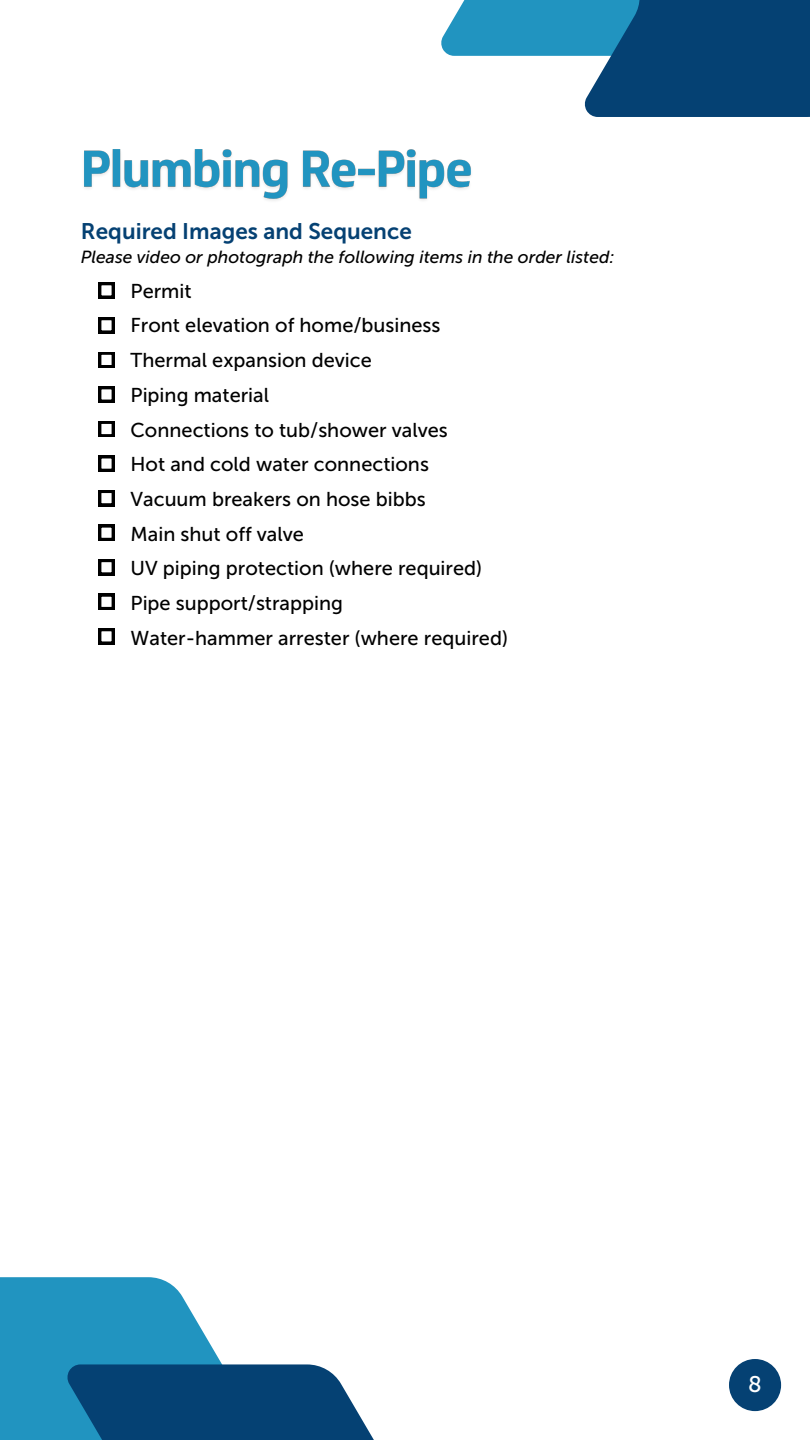
<style>
.page{position:relative;width:810px;height:1440px;background:#fff}
.page>*{position:absolute;margin:0;border:0;box-sizing:border-box;transform-origin:0 0}
.t1{font:22.5px "Museo Sans 700";color:#054173}
.t2{font:22.5px "Museo Sans 500";color:#fff}
.t3{font:20px/34.8px "Museo Sans 500";color:#000}
.t4{font:italic 17.5px "Museo Sans 500";color:#000}
</style>
<div class="page">
<div style="left:441px;top:0;width:310px;height:56px;background:#2194c0"></div>
<div style="left:585px;top:0;width:225px;height:117px;background:#054173"></div>
<svg style="left:0;top:1277px;width:222px;height:163px;background:#349dc5"></svg>
<svg style="left:67px;top:1364px;width:307px;height:76px;background:#1a5481"></svg>
<div style="left:729px;top:1359px;width:52px;height:52px;background:#054173;border-radius:50%"></div>
<svg style="left:99px;top:283px;width:15px;height:15px"></svg>
<img style="left:84px;top:149px;width:387px;height:52px">
<svg style="left:99px;top:317px;width:15px;height:16px"></svg>
<svg style="left:99px;top:352px;width:15px;height:16px"></svg>
<svg style="left:99px;top:387px;width:15px;height:15px"></svg>
<svg style="left:99px;top:421px;width:15px;height:16px"></svg>
<svg style="left:99px;top:456px;width:15px;height:15px"></svg>
<svg style="left:99px;top:490px;width:15px;height:16px"></svg>
<svg style="left:99px;top:525px;width:15px;height:16px"></svg>
<svg style="left:99px;top:559px;width:15px;height:16px"></svg>
<svg style="left:99px;top:594px;width:15px;height:16px"></svg>
<svg style="left:99px;top:628px;width:15px;height:16px"></svg>
<p class="t1" style="left:81px;top:222px;width:332px">Required Images and Sequence</p>
<h3 class="t4" style="left:81px;top:247px;width:535px">Please video or photograph the following items in the order listed:</h3>
<p class="t3" style="left:131px;top:274px;width:379px">Permit<br>Front elevation of home/business<br>Thermal expansion device<br>Piping material<br>Connections to tub/shower valves<br>Hot and cold water connections<br>Vacuum breakers on hose bibbs<br>Main shut off valve<br>UV piping protection (where required)<br>Pipe support/strapping<br>Water-hammer arrester (where required)</p>
<h2 class="t2" style="left:748px;top:1371px;width:15px">8</h2>
</div>
